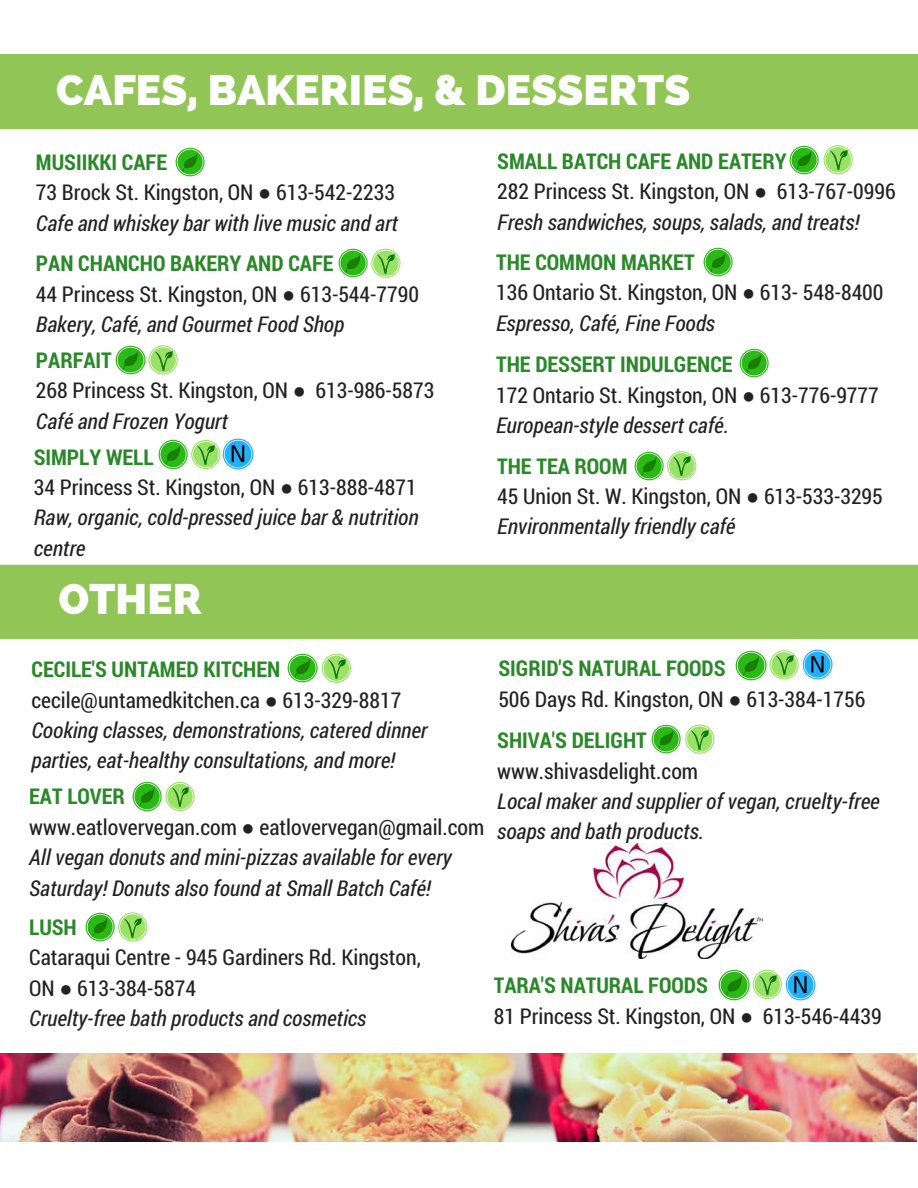
<style>
.page{position:relative;width:918px;height:1188px;background:#fff}
.page>*{position:absolute;margin:0;border:0;box-sizing:border-box;transform-origin:0 0}
.t1{font:800 42.3px "Raleway";color:#fff}
.t2{font:italic 21.75px/30.3px "Roboto Condensed";color:#222}
.t3{font:21.75px/30.3px "Roboto Condensed";color:#222}
.t4{font:700 21.75px "Roboto Condensed";color:#2b882a}
.s1{font-weight:700;font-style:normal;color:#2b882a}
.s2{font-style:normal}
.s3{font-family:"Liberation Sans";font-style:normal}
.s4{font-weight:700;color:#2b882a}
.s5{font-family:"Liberation Sans"}
.s6{font-style:italic}
</style>
<div class="page">
<div style="left:0;top:54px;width:918px;height:74px;background:#91c556"></div>
<div style="left:0;top:565px;width:918px;height:74px;background:#91c556"></div>
<img style="left:0;top:1053px;width:917px;height:89px">
<img style="left:512px;top:844px;width:251px;height:114px">
<img style="left:719px;top:970px;width:30px;height:30px">
<svg style="left:753px;top:970px;width:29px;height:29px"></svg>
<div style="left:755px;top:972px;width:25px;height:25px;background:#99e265;border-radius:50%"></div>
<img style="left:759px;top:975px;width:17px;height:19px">
<img style="left:634px;top:451px;width:30px;height:29px">
<svg style="left:667px;top:451px;width:29px;height:29px"></svg>
<div style="left:669px;top:453px;width:25px;height:25px;background:#99e265;border-radius:50%"></div>
<img style="left:674px;top:457px;width:17px;height:19px">
<img style="left:116px;top:345px;width:29px;height:30px">
<svg style="left:148px;top:345px;width:30px;height:30px"></svg>
<svg style="left:150px;top:347px;width:26px;height:26px"></svg>
<img style="left:155px;top:351px;width:17px;height:19px">
<img style="left:339px;top:249px;width:29px;height:29px">
<svg style="left:371px;top:249px;width:29px;height:29px"></svg>
<div style="left:373px;top:251px;width:26px;height:25px;background:#99e265;border-radius:50%"></div>
<img style="left:378px;top:254px;width:17px;height:19px">
<img style="left:159px;top:440px;width:29px;height:29px">
<svg style="left:191px;top:440px;width:29px;height:29px"></svg>
<div style="left:193px;top:442px;width:26px;height:25px;background:#99e265;border-radius:50%"></div>
<img style="left:198px;top:446px;width:17px;height:19px">
<img style="left:790px;top:145px;width:29px;height:29px">
<img style="left:175px;top:147px;width:30px;height:30px">
<svg style="left:823px;top:145px;width:30px;height:29px"></svg>
<svg style="left:825px;top:147px;width:26px;height:25px"></svg>
<img style="left:830px;top:151px;width:17px;height:19px">
<img style="left:651px;top:724px;width:30px;height:30px">
<img style="left:739px;top:349px;width:29px;height:29px">
<img style="left:703px;top:248px;width:29px;height:29px">
<svg style="left:685px;top:724px;width:29px;height:30px"></svg>
<svg style="left:687px;top:726px;width:25px;height:26px"></svg>
<img style="left:692px;top:730px;width:17px;height:19px">
<img style="left:736px;top:650px;width:30px;height:31px">
<svg style="left:769px;top:650px;width:30px;height:30px"></svg>
<svg style="left:771px;top:652px;width:26px;height:26px"></svg>
<img style="left:776px;top:656px;width:17px;height:19px">
<img style="left:288px;top:654px;width:29px;height:29px">
<svg style="left:322px;top:654px;width:29px;height:29px"></svg>
<div style="left:324px;top:656px;width:25px;height:25px;background:#99e265;border-radius:50%"></div>
<img style="left:328px;top:659px;width:17px;height:19px">
<img style="left:133px;top:782px;width:29px;height:29px">
<svg style="left:165px;top:782px;width:30px;height:29px"></svg>
<div style="left:167px;top:784px;width:26px;height:25px;background:#99e265;border-radius:50%"></div>
<img style="left:172px;top:788px;width:17px;height:19px">
<img style="left:85px;top:912px;width:30px;height:30px">
<svg style="left:118px;top:912px;width:29px;height:30px"></svg>
<div style="left:120px;top:914px;width:25px;height:26px;background:#99e265;border-radius:50%"></div>
<img style="left:125px;top:918px;width:17px;height:19px">
<img style="left:802px;top:649px;width:30px;height:31px">
<img style="left:223px;top:439px;width:30px;height:30px">
<img style="left:785px;top:970px;width:31px;height:30px">
<h1 class="t1" style="left:56px;top:65px;width:635px">CAFES, BAKERIES, &amp; DESSERTS</h1>
<p class="t2" style="left:36px;top:146px;width:364px"><span class="s1">MUSIIKKI CAFE<br></span><span class="s2">73 Brock St. Kingston, ON</span> <span class="s3">●</span> <span class="s2">613-542-2233<br></span>Cafe and whiskey bar with live music and art</p>
<p class="t3" style="left:36px;top:248px;width:385px"><span class="s4">PAN CHANCHO BAKERY AND CAFE<br></span>44 Princess St. Kingston, ON <span class="s5">●</span> 613-544-7790<br><span class="s6">Bakery, Café, and Gourmet Food Shop</span></p>
<p class="t3" style="left:36px;top:344px;width:400px"><span class="s4">PARFAIT<br></span>268 Princess St. Kingston, ON <span class="s5">●</span> 613-986-5873<br><span class="s6">Café and Frozen Yogurt</span></p>
<p class="t2" style="left:34px;top:441px;width:386px"><span class="s1">SIMPLY WELL<br></span><span class="s2">34 Princess St. Kingston, ON</span> <span class="s3">●</span> <span class="s2">613-888-4871<br></span>Raw, organic, cold-pressed juice bar &amp; nutrition centre</p>
<h1 class="t1" style="left:58px;top:574px;width:145px">OTHER</h1>
<p class="t2" style="left:497px;top:145px;width:400px"><span class="s1">SMALL BATCH CAFE AND EATERY<br></span><span class="s2">282 Princess St. Kingston, ON</span> <span class="s3">●</span> <span class="s2">613-767-0996<br></span>Fresh sandwiches, soups, salads, and treats!</p>
<p class="t3" style="left:496px;top:246px;width:389px"><span class="s4">THE COMMON MARKET<br></span>136 Ontario St. Kingston, ON <span class="s5">●</span> 613- 548-8400<br><span class="s6">Espresso, Café, Fine Foods</span></p>
<p class="t3" style="left:496px;top:349px;width:384px"><span class="s4">THE DESSERT INDULGENCE<br></span>172 Ontario St. Kingston, ON <span class="s5">●</span> 613-776-9777<br><span class="s6">European-style dessert café.</span></p>
<p class="t3" style="left:497px;top:450px;width:387px"><span class="s4">THE TEA ROOM<br></span>45 Union St. W. Kingston, ON <span class="s5">●</span> 613-533-3295<br><span class="s6">Environmentally friendly café</span></p>
<p class="t2" style="left:31px;top:654px;width:397px"><span class="s1">CECILE'S UNTAMED KITCHEN </span><span class="s2">cecile@untamedkitchen.ca</span> <span class="s3">●</span> <span class="s2">613-329-8817<br></span>Cooking classes, demonstrations, catered dinner parties, eat-healthy consultations, and more!</p>
<p class="t2" style="left:29px;top:781px;width:457px"><span class="s1">EAT LOVER<br></span><span class="s2">www.eatlovervegan.com</span> <span class="s3">●</span> <span class="s2">eatlovervegan@gmail.com </span>All vegan donuts and mini-pizzas available for every Saturday! Donuts also found at Small Batch Café!</p>
<p class="t4" style="left:29px;top:912px;width:49px">LUSH</p>
<p class="t3" style="left:29px;top:942px;width:393px">Cataraqui Centre - 945 Gardiners Rd. Kingston,<br>ON <span class="s5">●</span> 613-384-5874<br><span class="s6">Cruelty-free bath products and cosmetics</span></p>
<p class="t3" style="left:498px;top:653px;width:368px"><span class="s4">SIGRID'S NATURAL FOODS<br></span>506 Days Rd. Kingston, ON <span class="s5">●</span> 613-384-1756</p>
<p class="t4" style="left:497px;top:725px;width:151px">SHIVA'S DELIGHT</p>
<p class="t3" style="left:497px;top:755px;width:202px">www.shivasdelight.com</p>
<p class="t2" style="left:497px;top:785px;width:384px">Local maker and supplier of vegan, cruelty-free soaps and bath products.</p>
<p class="t3" style="left:494px;top:970px;width:389px"><span class="s4">TARA'S NATURAL FOODS<br></span>81 Princess St. Kingston, ON <span class="s5">●</span> 613-546-4439</p>
</div>
